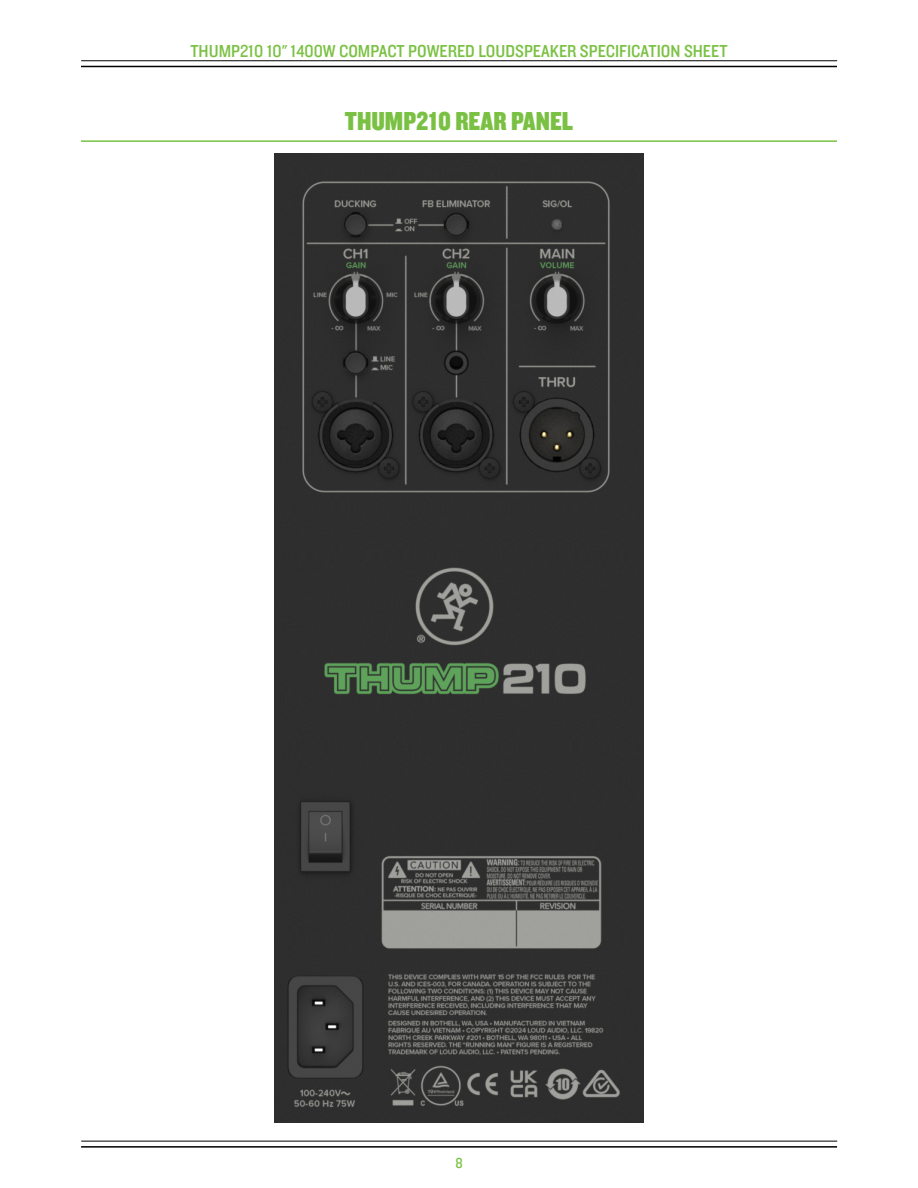
<style>
.page{position:relative;width:918px;height:1188px;background:#fff}
.page>*{position:absolute;margin:0;border:0;box-sizing:border-box;transform-origin:0 0}
.t1{font:27px "Knockout 70 Full Welterwt";color:#7ac143}
.t2{font:18px "Knockout 30 Junior Welterwt";color:#7ac143}
.t3{font:15px "Knockout 30 Junior Welterwt";color:#7ac143}
</style>
<div class="page">
<hr style="left:81px;top:66px;width:756px;height:1px;background:#000">
<hr style="left:81px;top:60px;width:756px;height:1px;background:#000">
<hr style="left:81px;top:1146px;width:756px;height:2px;background:#000">
<hr style="left:81px;top:1141px;width:756px;height:1px;background:#000">
<img style="left:275px;top:153px;width:368px;height:970px">
<hr style="left:81px;top:140px;width:756px;height:2px;background:#7ac143">
<p class="t2" style="left:190px;top:39px;width:539px">THUMP210 10" 1400W COMPACT POWERED LOUDSPEAKER SPECIFICATION SHEET</p>
<h1 class="t1" style="left:345px;top:103px;width:230px">THUMP210 REAR PANEL</h1>
<p class="t3" style="left:455px;top:1153px;width:9px">8</p>
</div>
